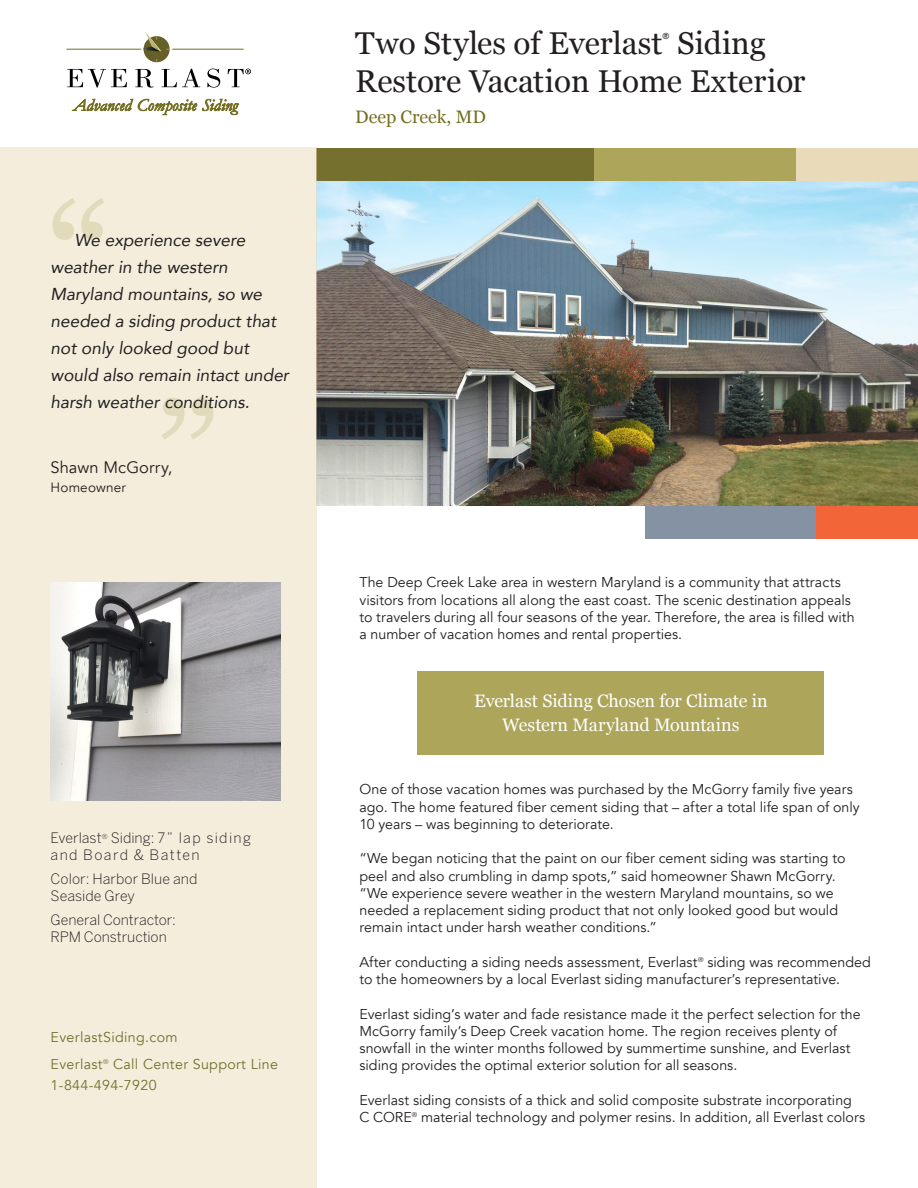
<style>
.page{position:relative;width:918px;height:1188px;background:#fff}
.page>*{position:absolute;margin:0;border:0;box-sizing:border-box;transform-origin:0 0}
.t1{font:31.5px/37.5px "Georgia";color:#231f20}
.t2{font:18px/24px "Georgia";letter-spacing:-.005em;color:#fff;text-align:center}
.t3{font:18px "Georgia";color:#746e22}
.t4{font:italic 17.25px/27px "Avenir";color:#231f20}
.t5{font:16.5px "Avenir";letter-spacing:.005em;color:#231f20}
.t6{font:14.25px/17.2px "Avenir";color:#231f20}
.t7{font:300 14.25px/17.1px "Benton Sans";color:#231f20}
.t8{font:14.25px "Avenir";letter-spacing:.025em;color:#75702d}
.t9{font:300 14.25px/17.1px "Benton Sans";letter-spacing:.09em;color:#231f20}
.t10{font:13.5px "Avenir";letter-spacing:.01em;color:#231f20}
.t11{font:500 8.7px "Avenir";color:#231f20}
</style>
<div class="page">
<img style="left:316px;top:181px;width:602px;height:324px">
<div style="left:418px;top:671px;width:406px;height:83px;background:#ada55a"></div>
<div style="left:143px;top:36px;width:27px;height:26px;border:1px solid #fff;border-radius:50%"></div>
<div style="left:144px;top:36px;width:26px;height:26px;background:#666028;border-radius:50%"></div>
<hr style="left:173px;top:49px;width:70px;height:1px;background:#756f24">
<svg style="left:144px;top:32px;width:17px;height:19px"></svg>
<hr style="left:67px;top:49px;width:74px;height:1px;background:#756f24">
<svg style="left:67px;top:69px;width:60px;height:19px"></svg>
<svg style="left:135px;top:69px;width:19px;height:19px"></svg>
<svg style="left:162px;top:69px;width:38px;height:18px"></svg>
<svg style="left:207px;top:69px;width:13px;height:19px"></svg>
<svg style="left:228px;top:69px;width:23px;height:18px"></svg>
<svg style="left:72px;top:99px;width:167px;height:16px"></svg>
<div style="left:807px;top:506px;width:111px;height:32px;background:#f26539"></div>
<div style="left:316px;top:148px;width:278px;height:33px;background:#75702d"></div>
<div style="left:594px;top:148px;width:202px;height:33px;background:#ada55a"></div>
<div style="left:796px;top:148px;width:122px;height:33px;background:#e9dbba"></div>
<div style="left:645px;top:506px;width:170px;height:32px;background:#8592a4"></div>
<div style="left:0;top:148px;width:316px;height:1040px;background:#f4eddc"></div>
<img style="left:51px;top:583px;width:229px;height:218px">
<svg style="left:53px;top:198px;width:51px;height:42px"></svg>
<svg style="left:162px;top:398px;width:51px;height:42px"></svg>
<p class="t4" style="left:51px;top:226px;width:240px;text-indent:24px">We experience severe weather in the western<br>Maryland mountains, so we needed a siding product that not only looked good but would also remain intact under harsh weather conditions.</p>
<p class="t5" style="left:51px;top:457px;width:123px">Shawn McGorry,</p>
<p class="t10" style="left:51px;top:479px;width:77px">Homeowner</p>
<p class="t9" style="left:51px;top:829px;width:202px">Everlast<sup>®</sup> Siding: 7” lap siding and Board &amp; Batten</p>
<p class="t7" style="left:51px;top:870px;width:148px">Color: Harbor Blue and<br>Seaside Grey</p>
<p class="t7" style="left:51px;top:911px;width:127px">General Contractor:<br>RPM Construction</p>
<p class="t8" style="left:51px;top:1028px;width:129px">EverlastSiding.com</p>
<p class="t8" style="left:51px;top:1055px;width:229px">Everlast<sup>®</sup> Call Center Support Line</p>
<p class="t8" style="left:51px;top:1076px;width:108px">1-844-494-7920</p>
<p class="t1" style="left:355px;top:23px;width:309px">Two Styles of Everlast</p>
<p class="t11" style="left:663px;top:29px;width:8px">®</p>
<p class="t1" style="left:355px;top:23px;width:452px;text-indent:322px">Siding<br>Restore Vacation Home Exterior</p>
<p class="t3" style="left:355px;top:104px;width:132px">Deep Creek, MD</p>
<p class="t6" style="left:359px;top:574px;width:497px">The Deep Creek Lake area in western Maryland is a community that attracts visitors from locations all along the east coast. The scenic destination appeals to travelers during all four seasons of the year. Therefore, the area is filled with a number of vacation homes and rental properties.</p>
<p class="t2" style="left:474px;top:688px;width:295px">Everlast Siding Chosen for Climate in<br>Western Maryland Mountains</p>
<p class="t6" style="left:359px;top:781px;width:502px">One of those vacation homes was purchased by the McGorry family five years ago. The home featured fiber cement siding that – after a total life span of only<br>10 years – was beginning to deteriorate.</p>
<p class="t6" style="left:359px;top:850px;width:488px">“We began noticing that the paint on our fiber cement siding was starting to peel and also crumbling in damp spots,” said homeowner Shawn McGorry. “We experience severe weather in the western Maryland mountains, so we needed a replacement siding product that not only looked good but would remain intact under harsh weather conditions.”</p>
<p class="t6" style="left:359px;top:954px;width:513px">After conducting a siding needs assessment, Everlast<sup>®</sup> siding was recommended to the homeowners by a local Everlast siding manufacturer’s representative.</p>
<p class="t6" style="left:359px;top:1005px;width:503px">Everlast siding’s water and fade resistance made it the perfect selection for the McGorry family’s Deep Creek vacation home. The region receives plenty of snowfall in the winter months followed by summertime sunshine, and Everlast siding provides the optimal exterior solution for all seasons.</p>
<p class="t6" style="left:359px;top:1092px;width:507px">Everlast siding consists of a thick and solid composite substrate incorporating<br>C CORE<sup>®</sup> material technology and polymer resins. In addition, all Everlast colors</p>
</div>
